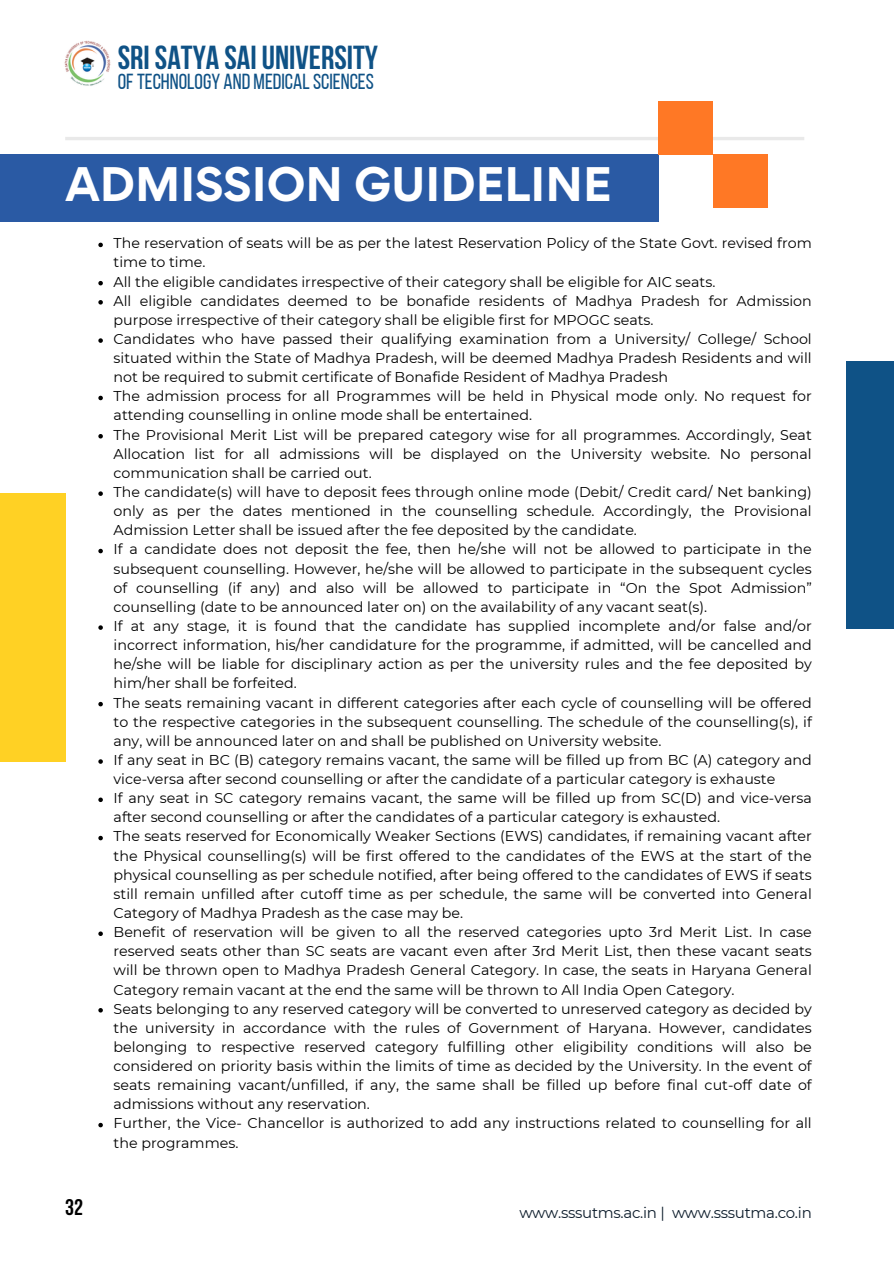
<style>
.page{position:relative;width:894px;height:1264px;background:#fff}
.page>*{position:absolute;margin:0;border:0;box-sizing:border-box;transform-origin:0 0}
.t1{font:700 43.2px "Gordita";color:#fff}
.t2{font:700 33.15px "Bebas Neue";color:#0f5286}
.t3{font:700 22.5px "Bebas Neue";color:#000}
.t4{font:21.75px "Bebas Neue";color:#0f5286}
.t5{font:15px "Montserrat";letter-spacing:-.02em;color:#0b1b2a}
.t6{font:14.25px/19.2px "Montserrat";color:#000;text-align:justify}
</style>
<div class="page">
<svg style="left:98px;top:243px;width:5px;height:4px"></svg>
<svg style="left:98px;top:281px;width:5px;height:4px"></svg>
<svg style="left:98px;top:300px;width:5px;height:4px"></svg>
<svg style="left:98px;top:338px;width:5px;height:5px"></svg>
<svg style="left:98px;top:396px;width:5px;height:4px"></svg>
<svg style="left:98px;top:434px;width:5px;height:4px"></svg>
<svg style="left:98px;top:491px;width:5px;height:5px"></svg>
<svg style="left:98px;top:549px;width:5px;height:4px"></svg>
<svg style="left:98px;top:625px;width:5px;height:5px"></svg>
<svg style="left:98px;top:702px;width:5px;height:4px"></svg>
<svg style="left:98px;top:759px;width:5px;height:4px"></svg>
<svg style="left:98px;top:797px;width:5px;height:5px"></svg>
<svg style="left:98px;top:835px;width:5px;height:5px"></svg>
<svg style="left:98px;top:931px;width:5px;height:5px"></svg>
<svg style="left:98px;top:1008px;width:5px;height:4px"></svg>
<svg style="left:98px;top:1122px;width:5px;height:5px"></svg>
<hr style="left:65px;top:137px;width:739px;height:3px;background:#e9e9e9">
<div style="left:0;top:154px;width:658px;height:67px;background:#2a5aa4"></div>
<div style="left:658px;top:101px;width:54px;height:53px;background:#ff7825"></div>
<div style="left:712px;top:154px;width:55px;height:54px;background:#ff7825"></div>
<div style="left:845px;top:361px;width:48px;height:268px;background:#0f5286"></div>
<div style="left:0;top:493px;width:65px;height:268px;background:#ffd124"></div>
<img style="left:64px;top:41px;width:47px;height:45px">
<p class="t2" style="left:118px;top:44px;width:262px">SRI SATYA SAI UNIVERSITY</p>
<p class="t4" style="left:118px;top:73px;width:257px">OFTECHNOLOGY AND MEDICALSCIENCES</p>
<p class="t1" style="left:66px;top:155px;width:276px">ADM SSIOS</p>
<p class="t1" style="left:66px;top:155px;width:547px">INSTITUTEN GUIDELINE</p>
<p class="t6" style="left:114px;top:233px;width:699px">The reservation of seats will be as per the latest Reservation Policy of the State Govt. revised from time to time.</p>
<h2 class="t6" style="left:114px;top:272px;width:603px">All the eligible candidates irrespective of their category shall be eligible for AIC seats.</h2>
<h3 class="t6" style="left:114px;top:291px;width:699px">All eligible candidates deemed to be bonafide residents of Madhya Pradesh for Admission purpose irrespective of their category shall be eligible first for MPOGC seats.</h3>
<p class="t6" style="left:114px;top:329px;width:699px">Candidates who have passed their qualifying examination from a University/ College/ School situated within the State of Madhya Pradesh, will be deemed Madhya Pradesh Residents and will not be required to submit certificate of Bonafide Resident of Madhya Pradesh</p>
<h1 class="t6" style="left:114px;top:386px;width:699px">The admission process for all Programmes will be held in Physical mode only. No request for attending counselling in online mode shall be entertained.</h1>
<h1 class="t6" style="left:114px;top:425px;width:699px">The Provisional Merit List will be prepared category wise for all programmes. Accordingly, Seat Allocation list for all admissions will be displayed on the University website. No personal communication shall be carried out.</h1>
<p class="t6" style="left:114px;top:482px;width:699px">The candidate(s) will have to deposit fees through online mode (Debit/ Credit card/ Net banking) only as per the dates mentioned in the counselling schedule. Accordingly, the Provisional Admission Letter shall be issued after the fee deposited by the candidate.</p>
<p class="t6" style="left:114px;top:539px;width:699px">If a candidate does not deposit the fee, then he/she will not be allowed to participate in the subsequent counselling. However, he/she will be allowed to participate in the subsequent cycles of counselling (if any) and also will be allowed to participate in “On the Spot Admission” counselling (date to be announced later on) on the availability of any vacant seat(s).</p>
<p class="t6" style="left:114px;top:616px;width:699px">If at any stage, it is found that the candidate has supplied incomplete and/or false and/or incorrect information, his/her candidature for the programme, if admitted, will be cancelled and he/she will be liable for disciplinary action as per the university rules and the fee deposited by him/her shall be forfeited.</p>
<p class="t6" style="left:114px;top:692px;width:699px">The seats remaining vacant in different categories after each cycle of counselling will be offered to the respective categories in the subsequent counselling. The schedule of the counselling(s), if any, will be announced later on and shall be published on University website.</p>
<p class="t6" style="left:114px;top:750px;width:699px">If any seat in BC (B) category remains vacant, the same will be filled up from BC (A) category and vice-versa after second counselling or after the candidate of a particular category is exhauste</p>
<p class="t6" style="left:114px;top:788px;width:699px">If any seat in SC category remains vacant, the same will be filled up from SC(D) and vice-versa after second counselling or after the candidates of a particular category is exhausted.</p>
<p class="t6" style="left:114px;top:826px;width:699px">The seats reserved for Economically Weaker Sections (EWS) candidates, if remaining vacant after the Physical counselling(s) will be first offered to the candidates of the EWS at the start of the physical counselling as per schedule notified, after being offered to the candidates of EWS if seats still remain unfilled after cutoff time as per schedule, the same will be converted into General Category of Madhya Pradesh as the case may be.</p>
<p class="t6" style="left:114px;top:922px;width:699px">Benefit of reservation will be given to all the reserved categories upto 3rd Merit List. In case reserved seats other than SC seats are vacant even after 3rd Merit List, then these vacant seats will be thrown open to Madhya Pradesh General Category. In case, the seats in Haryana General Category remain vacant at the end the same will be thrown to All India Open Category.</p>
<p class="t6" style="left:114px;top:998px;width:699px">Seats belonging to any reserved category will be converted to unreserved category as decided by the university in accordance with the rules of Government of Haryana. However, candidates belonging to respective reserved category fulfilling other eligibility conditions will also be considered on priority basis within the limits of time as decided by the University. In the event of seats remaining vacant/unfilled, if any, the same shall be filled up before final cut-off date of admissions without any reservation.</p>
<p class="t6" style="left:114px;top:1113px;width:699px">Further, the Vice- Chancellor is authorized to add any instructions related to counselling for all the programmes.</p>
<p class="t3" style="left:65px;top:1197px;width:19px">32</p>
<p class="t5" style="left:519px;top:1203px;width:294px">www.sssutms.ac.in | www.sssutma.co.in</p>
</div>
